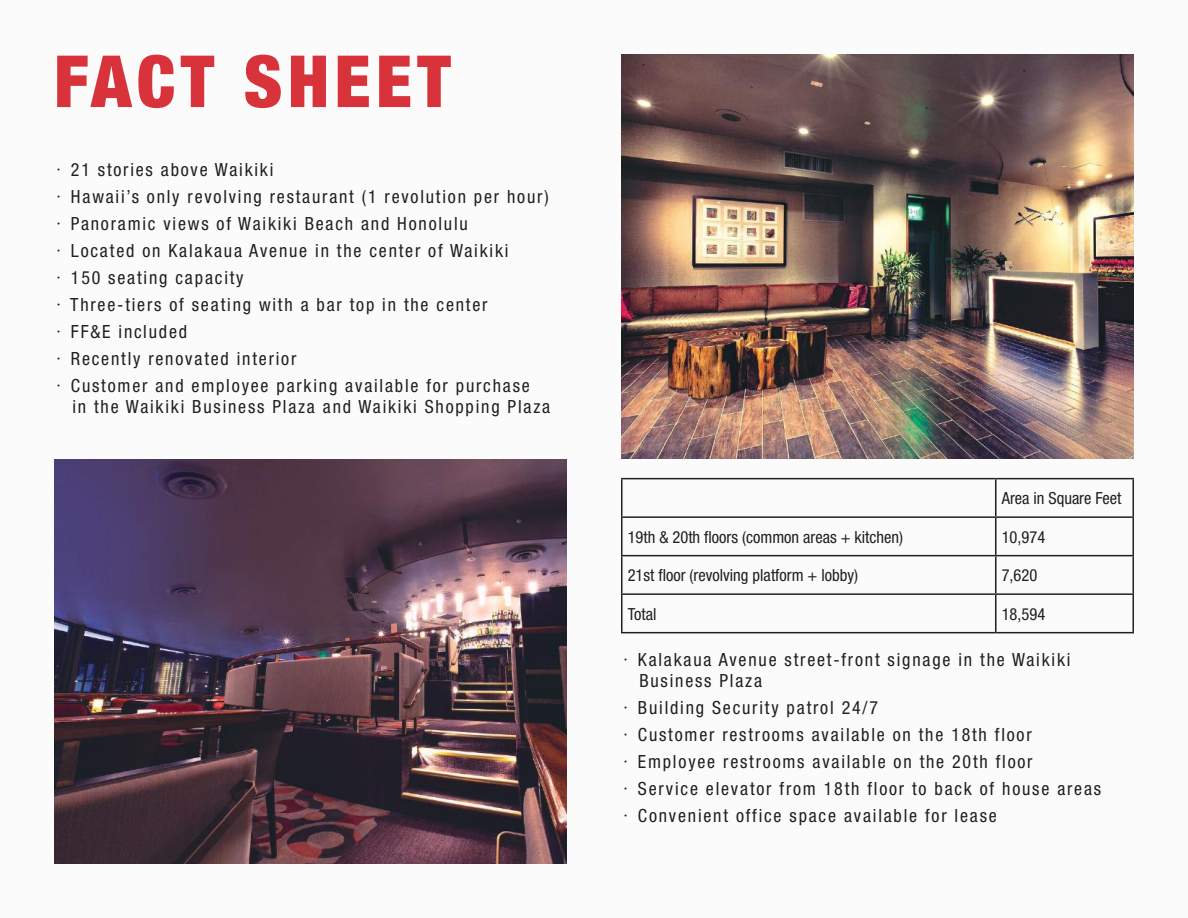
<style>
.page{position:relative;width:1188px;height:918px;background:#fbfbfb}
.page>*{position:absolute;margin:0;border:0;box-sizing:border-box;transform-origin:0 0}
.t1{font:900 72px "Sky Top Condensed 27";letter-spacing:.075em;color:#d8333a}
.t2{font:18px/21px "Sky Top Condensed 23";letter-spacing:.1em;color:#241f1f}
.t3{font:16.5px "Sky Top Condensed 23";color:#241f1f}
</style>
<div class="page">
<img style="left:621px;top:54px;width:513px;height:405px">
<img style="left:54px;top:460px;width:513px;height:404px">
<hr style="left:621px;top:478px;width:375px;height:1px;background:#241f1f">
<hr style="left:621px;top:479px;width:1px;height:37px;background:#241f1f">
<hr style="left:996px;top:478px;width:138px;height:1px;background:#241f1f">
<hr style="left:995px;top:479px;width:2px;height:37px;background:#241f1f">
<hr style="left:1132px;top:479px;width:2px;height:37px;background:#241f1f">
<hr style="left:621px;top:516px;width:375px;height:2px;background:#241f1f">
<hr style="left:621px;top:518px;width:1px;height:37px;background:#241f1f">
<hr style="left:996px;top:516px;width:138px;height:2px;background:#241f1f">
<hr style="left:995px;top:518px;width:2px;height:37px;background:#241f1f">
<hr style="left:1132px;top:518px;width:2px;height:37px;background:#241f1f">
<hr style="left:621px;top:555px;width:375px;height:1px;background:#241f1f">
<hr style="left:621px;top:556px;width:1px;height:37px;background:#241f1f">
<hr style="left:996px;top:555px;width:138px;height:1px;background:#241f1f">
<hr style="left:995px;top:556px;width:2px;height:37px;background:#241f1f">
<hr style="left:1132px;top:556px;width:2px;height:37px;background:#241f1f">
<hr style="left:621px;top:593px;width:375px;height:2px;background:#241f1f">
<hr style="left:621px;top:595px;width:1px;height:37px;background:#241f1f">
<hr style="left:996px;top:593px;width:138px;height:2px;background:#241f1f">
<hr style="left:995px;top:595px;width:2px;height:37px;background:#241f1f">
<hr style="left:1132px;top:595px;width:2px;height:37px;background:#241f1f">
<hr style="left:621px;top:632px;width:375px;height:1px;background:#241f1f">
<hr style="left:996px;top:632px;width:138px;height:1px;background:#241f1f">
<h1 class="t1" style="left:54px;top:37px;width:398px">FACT SHEET</h1>
<p class="t2" style="left:54px;top:159px;width:221px">• 21 stories above Waikiki</p>
<p class="t2" style="left:54px;top:186px;width:496px">• Hawaii’s only revolving restaurant (1 revolution per hour)</p>
<p class="t2" style="left:54px;top:213px;width:415px">• Panoramic views of Waikiki Beach and Honolulu</p>
<p class="t2" style="left:54px;top:240px;width:456px">• Located on Kalakaua Avenue in the center of Waikiki</p>
<p class="t2" style="left:54px;top:267px;width:191px">• 150 seating capacity</p>
<p class="t2" style="left:54px;top:294px;width:435px">• Three-tiers of seating with a bar top in the center</p>
<p class="t2" style="left:54px;top:321px;width:135px">• FF&amp;E included</p>
<p class="t2" style="left:54px;top:348px;width:244px">• Recently renovated interior</p>
<p class="t2" style="left:72px;top:375px;width:479px;text-indent:-18px">• Customer and employee parking available for purchase<br>in the Waikiki Business Plaza and Waikiki Shopping Plaza</p>
<p class="t3" style="left:1002px;top:489px;width:121px">Area in Square Feet</p>
<p class="t3" style="left:628px;top:527px;width:277px">19th &amp; 20th floors (common areas + kitchen)</p>
<p class="t3" style="left:1002px;top:527px;width:45px">10,974</p>
<p class="t3" style="left:628px;top:566px;width:232px">21st floor (revolving platform + lobby)</p>
<p class="t3" style="left:1002px;top:566px;width:37px">7,620</p>
<p class="t3" style="left:628px;top:604px;width:30px">Total</p>
<p class="t3" style="left:1002px;top:604px;width:45px">18,594</p>
<p class="t2" style="left:639px;top:649px;width:433px;text-indent:-18px">• Kalakaua Avenue street-front signage in the Waikiki<br>Business Plaza</p>
<p class="t2" style="left:621px;top:697px;width:258px">• Building Security patrol 24/7</p>
<p class="t2" style="left:621px;top:724px;width:412px">• Customer restrooms available on the 18th floor</p>
<p class="t2" style="left:621px;top:751px;width:413px">• Employee restrooms available on the 20th floor</p>
<p class="t2" style="left:621px;top:778px;width:482px">• Service elevator from 18th floor to back of house areas</p>
<p class="t2" style="left:621px;top:805px;width:377px">• Convenient office space available for lease</p>
</div>
